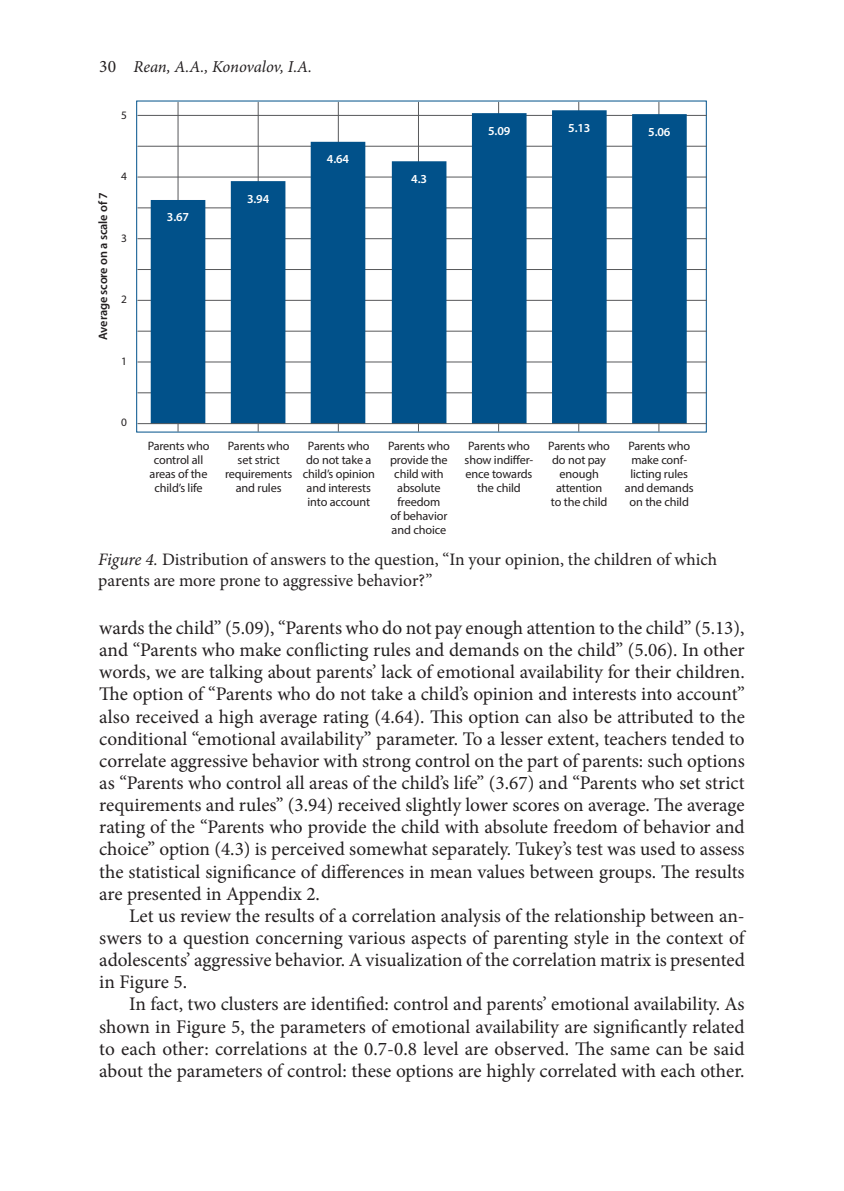
<style>
.page{position:relative;width:844px;height:1191px;background:#fff}
.page>*{position:absolute;margin:0;border:0;box-sizing:border-box;transform-origin:0 0}
.t1{font:19.25px/22.1px "Minion Pro";color:#231f20;text-align:justify}
.t2{font:17.5px/21px "Minion Pro";letter-spacing:-.005em;color:#231f20}
.t3{font:italic 16.62px "Minion Pro";letter-spacing:-.01em;color:#231f20}
.t4{font:12.25px/14px "Myriad Pro";letter-spacing:-.01em;color:#231f20;text-align:center}
.t5{font:600 12.25px "Myriad Pro";letter-spacing:-.01em;color:#fff}
.t6{font:600 12.25px "Myriad Pro";letter-spacing:-.01em;color:#231f20}
.t7{font:11.38px "Myriad Pro";color:#231f20}
.s1{font-style:normal;font-size:17.5px}
.s2{font-style:italic}
</style>
<div class="page">
<hr style="left:578px;top:102px;width:1px;height:329px;background:#57585a">
<hr style="left:258px;top:102px;width:1px;height:329px;background:#57585a">
<hr style="left:338px;top:102px;width:1px;height:329px;background:#57585a">
<hr style="left:178px;top:102px;width:1px;height:329px;background:#57585a">
<hr style="left:658px;top:102px;width:1px;height:329px;background:#57585a">
<hr style="left:498px;top:102px;width:1px;height:329px;background:#57585a">
<hr style="left:418px;top:102px;width:1px;height:329px;background:#57585a">
<hr style="left:138px;top:146px;width:568px;height:1px;background:#57585a">
<hr style="left:138px;top:115px;width:568px;height:1px;background:#57585a">
<hr style="left:138px;top:238px;width:568px;height:1px;background:#57585a">
<hr style="left:138px;top:331px;width:568px;height:1px;background:#57585a">
<hr style="left:138px;top:177px;width:568px;height:1px;background:#57585a">
<hr style="left:138px;top:269px;width:568px;height:1px;background:#57585a">
<hr style="left:138px;top:362px;width:568px;height:1px;background:#57585a">
<hr style="left:138px;top:208px;width:568px;height:1px;background:#57585a">
<hr style="left:138px;top:300px;width:568px;height:1px;background:#57585a">
<hr style="left:138px;top:392px;width:568px;height:1px;background:#57585a">
<div style="left:151px;top:200px;width:54px;height:224px;background:#01518a"></div>
<div style="left:231px;top:181px;width:54px;height:243px;background:#01518a"></div>
<div style="left:310px;top:142px;width:55px;height:282px;background:#01518a;border:2px solid #01518a"></div>
<div style="left:392px;top:161px;width:54px;height:263px;background:#01518a"></div>
<div style="left:632px;top:114px;width:54px;height:310px;background:#01518a;border:2px solid #01518a"></div>
<div style="left:552px;top:110px;width:54px;height:314px;background:#01518a"></div>
<div style="left:472px;top:113px;width:54px;height:311px;background:#01518a"></div>
<hr style="left:138px;top:423px;width:568px;height:1px;background:#57585a">
<p class="t3" style="left:99px;top:56px;width:214px"><span class="s1">30</span> Rean, A.A., Konovalov, I.A.</p>
<p class="t7" style="left:121px;top:108px;width:7px">5</p>
<p class="t6" style="left:95px;top:340px;width:149px;rotate:-90deg">Average score on a scale of 7</p>
<p class="t7" style="left:121px;top:169px;width:7px">4</p>
<p class="t7" style="left:121px;top:231px;width:7px">3</p>
<p class="t7" style="left:121px;top:292px;width:7px">2</p>
<p class="t7" style="left:121px;top:354px;width:7px">1</p>
<p class="t7" style="left:121px;top:415px;width:7px">0</p>
<p class="t5" style="left:167px;top:209px;width:24px">3.67</p>
<p class="t5" style="left:247px;top:191px;width:24px">3.94</p>
<p class="t5" style="left:327px;top:151px;width:24px">4.64</p>
<p class="t5" style="left:411px;top:171px;width:17px">4.3</p>
<p class="t5" style="left:488px;top:123px;width:24px">5.09</p>
<p class="t5" style="left:568px;top:120px;width:24px">5.13</p>
<p class="t5" style="left:648px;top:124px;width:24px">5.06</p>
<p class="t4" style="left:148px;top:439px;width:63px">Parents who control all areas of the child’s life</p>
<p class="t4" style="left:225px;top:439px;width:69px">Parents who set strict requirements and rules</p>
<p class="t4" style="left:302px;top:439px;width:74px">Parents who do not take a child’s opinion and interests into account</p>
<p class="t4" style="left:388px;top:439px;width:63px">Parents who provide the child with absolute freedom<br>of behavior and choice</p>
<p class="t4" style="left:464px;top:439px;width:70px">Parents who show indiffer&shy;ence towards the child</p>
<p class="t4" style="left:548px;top:439px;width:63px">Parents who do not pay enough attention<br>to the child</p>
<p class="t4" style="left:624px;top:439px;width:70px">Parents who make conf&shy;licting rules and demands on the child</p>
<p class="t2" style="left:98px;top:549px;width:620px"><span class="s2">Figu re 4.</span> Distribution of answers to the question, “In your opinion, the children of which parents are more prone to aggressive behavior?”</p>
<p class="t1" style="left:99px;top:617px;width:647px">wards the child” (5.09), “Parents who do not pay enough attention to the child” (5.13), and “Parents who make conflicting rules and demands on the child” (5.06). In other words, we are talking about parents’ lack of emotional availability for their children.<br>The option of “Parents who do not take a child’s opinion and interests into account” also received a high average rating (4.64). This option can also be attributed to the conditional “emotional availability” parameter. To a lesser extent, teachers tended to correlate aggressive behavior with strong control on the part of parents: such options as “Parents who control all areas of the child’s life” (3.67) and “Parents who set strict requirements and rules” (3.94) received slightly lower scores on average. The average rating of the “Parents who provide the child with absolute freedom of behavior and choice” option (4.3) is perceived somewhat separately. Tukey’s test was used to assess the statistical significance of differences in mean values between groups. The results are presented in Appendix 2.</p>
<p class="t1" style="left:99px;top:904px;width:647px;text-indent:30px">Let us review the results of a correlation analysis of the relationship between an&shy;swers to a question concerning various aspects of parenting style in the context of adolescents’ aggressive behavior. A visualization of the correlation matrix is presented in Figure 5.</p>
<p class="t1" style="left:99px;top:993px;width:646px;text-indent:30px">In fact, two clusters are identified: control and parents’ emotional availability. As shown in Figure 5, the parameters of emotional availability are significantly related to each other: correlations at the 0.7-0.8 level are observed. The same can be said about the parameters of control: these options are highly correlated with each other.</p>
</div>
